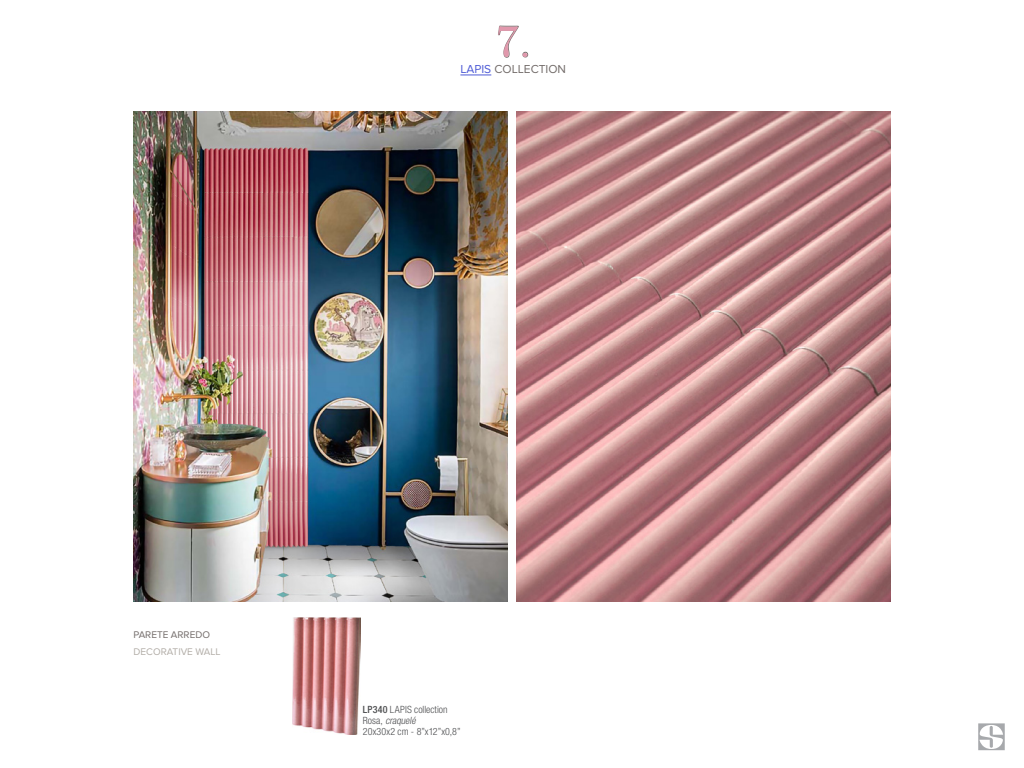
<style>
.page{position:relative;width:1024px;height:768px;background:#fff}
.page>*{position:absolute;margin:0;border:0;box-sizing:border-box;transform-origin:0 0}
.t1{font:44px "Bodoni Svty Two ITCTT";color:#e198ac}
.t2{font:12px "Proxima Nova";color:#736c6a}
.t3{font:300 condensed 10px/11px "Helvetica Neue";letter-spacing:.005em;color:#4c4d4f}
.t4{font:10px "Proxima Nova";color:#b2ada7}
.t5{font:10px "Proxima Nova";color:#736c6a}
.s1{color:#4f5cd6}
.s2{font-weight:500}
.s3{font-style:italic}
</style>
<div class="page">
<img style="left:134px;top:112px;width:373px;height:489px">
<hr style="left:460px;top:75px;width:31px;height:1px;background:#4f5cd6">
<svg style="left:498px;top:26px;width:30px;height:32px"></svg>
<svg style="left:978px;top:723px;width:27px;height:27px"></svg>
<img style="left:517px;top:112px;width:374px;height:489px">
<img style="left:293px;top:617px;width:68px;height:117px">
<h1 class="t1" style="left:495px;top:6px;width:37px">7.</h1>
<p class="t2" style="left:460px;top:62px;width:107px"><span class="s1">LAPIS</span> COLLECTION</p>
<p class="t5" style="left:134px;top:629px;width:78px">PARETE ARREDO</p>
<p class="t4" style="left:134px;top:646px;width:89px">DECORATIVE WALL</p>
<p class="t3" style="left:363px;top:704px;width:99px"><span class="s2">LP340</span> LAPIS collection<br>R o s a , <span class="s3">craquelé<br></span>20x30x2 cm - 8”x12”x0,8”</p>
</div>
